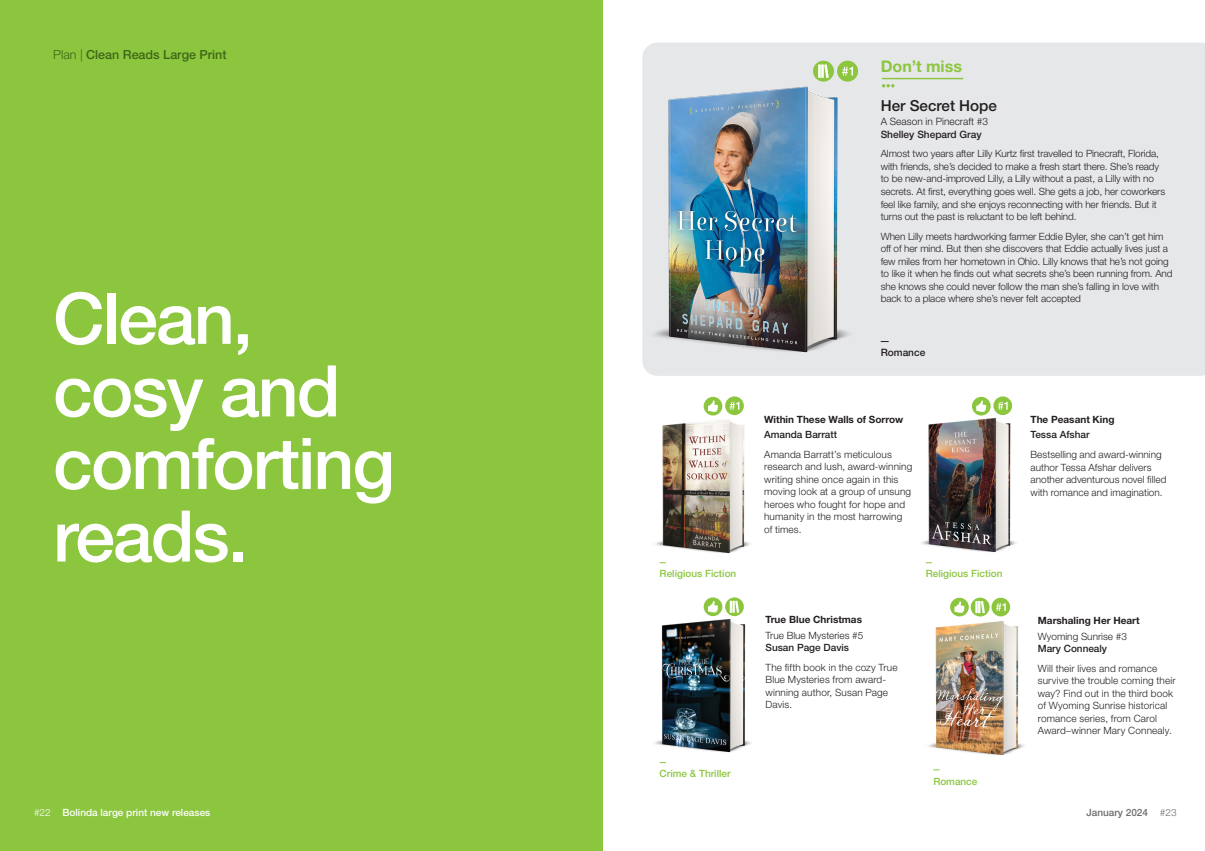
<style>
.page{position:relative;width:1205px;height:851px;background:#fff}
.page>*{position:absolute;margin:0;border:0;box-sizing:border-box;transform-origin:0 0}
.Body_Copy{font:500 71.25px/72.5px "Helvetica Neue LT Std";letter-spacing:-.025em;color:#fff}
.t1{font:700 16px "Helvetica Neue LT Std";color:#8bc63e}
.Box_-_01_Heading{font:500 15.25px "Helvetica Neue LT Std";color:#231f20}
.t2{font:500 12.5px "Helvetica Neue LT Std";color:#3e6617}
.Box___02_Subtitle_series{font:300 10.12px "Helvetica Neue LT Std";color:#231f20}
.Box_-_03_Author{font:500 10.12px "Helvetica Neue LT Std";color:#231f20}
._05-GENRE___MONTH{font:500 10.12px "Helvetica Neue LT Std";color:#231f20}
.Box_-_04_Teaser{font:300 10px/12.5px "Helvetica Neue LT Std";letter-spacing:-.01em;color:#231f20}
._04_-_Teaser{font:300 10px/12.5px "Helvetica Neue LT Std";letter-spacing:.015em;color:#231f20}
._01_-_Title{font:700 10px "Helvetica Neue LT Std";color:#231f20}
.Month{font:500 10px "Helvetica Neue LT Std";color:#8bc63e}
._03_-_Author{font:500 10px "Helvetica Neue LT Std";color:#231f20}
._02_-_Subtitle_series{font:300 10px "Helvetica Neue LT Std";color:#231f20}
.t3{font:500 10px "Helvetica Neue LT Std";color:#fff}
.t4{font:500 10px "Helvetica Neue LT Std";color:#6c6d70}
.s1{font-weight:300}
</style>
<div class="page">
<div style="left:0;top:0;width:602px;height:850px;background:#8bc63e"></div>
<img style="left:655px;top:419px;width:95px;height:135px">
<div style="left:642px;top:43px;width:563px;height:333px;background:#e6e7e9"></div>
<hr style="left:882px;top:78px;width:81px;height:1px;background:#8bc63e">
<svg style="left:882px;top:84px;width:12px;height:3px"></svg>
<img style="left:642px;top:82px;width:226px;height:275px">
<img style="left:921px;top:415px;width:95px;height:138px">
<img style="left:655px;top:616px;width:96px;height:137px">
<div style="left:704px;top:397px;width:18px;height:18px;background:#8bc63e;border-radius:50%"></div>
<svg style="left:708px;top:400px;width:10px;height:12px"></svg>
<div style="left:972px;top:397px;width:18px;height:18px;background:#8bc63e;border-radius:50%"></div>
<svg style="left:976px;top:400px;width:10px;height:12px"></svg>
<img style="left:929px;top:621px;width:95px;height:135px">
<div style="left:704px;top:597px;width:18px;height:19px;background:#8bc63e;border-radius:50%"></div>
<svg style="left:708px;top:601px;width:10px;height:11px"></svg>
<svg style="left:950px;top:597px;width:19px;height:19px"></svg>
<svg style="left:954px;top:601px;width:10px;height:11px"></svg>
<svg style="left:970px;top:597px;width:19px;height:19px"></svg>
<svg style="left:975px;top:601px;width:10px;height:12px"></svg>
<svg style="left:991px;top:597px;width:19px;height:19px"></svg>
<svg style="left:996px;top:603px;width:9px;height:8px"></svg>
<div style="left:837px;top:61px;width:21px;height:21px;background:#8bc63e;border-radius:50%"></div>
<svg style="left:842px;top:67px;width:11px;height:8px"></svg>
<svg style="left:725px;top:396px;width:19px;height:19px"></svg>
<svg style="left:729px;top:402px;width:10px;height:7px"></svg>
<svg style="left:993px;top:396px;width:19px;height:19px"></svg>
<svg style="left:998px;top:402px;width:9px;height:7px"></svg>
<div style="left:813px;top:61px;width:21px;height:21px;background:#8bc63e;border-radius:50%"></div>
<hr style="left:818px;top:64px;width:3px;height:14px;background:#fff">
<hr style="left:821px;top:64px;width:3px;height:14px;background:#fff">
<svg style="left:824px;top:64px;width:5px;height:14px"></svg>
<svg style="left:725px;top:597px;width:19px;height:19px"></svg>
<svg style="left:730px;top:600px;width:9px;height:12px"></svg>
<p class="t2" style="left:53px;top:47px;width:175px"><span class="s1">Plan |</span> Clean Reads Large Print</p>
<p class="Body_Copy" style="left:53px;top:281px;width:343px">Clean, cosy and comforting reads.</p>
<p class="Month" style="left:660px;top:567px;width:78px">Religious Fiction</p>
<p class="Month" style="left:660px;top:767px;width:72px">Crime &amp; Thriller</p>
<p class="t1" style="left:881px;top:56px;width:83px">Don’t miss</p>
<p class="Box_-_01_Heading" style="left:881px;top:96px;width:118px">Her Secret Hope</p>
<p class="Box___02_Subtitle_series" style="left:881px;top:115px;width:109px">A Season in Pinecraft #3</p>
<p class="Box_-_03_Author" style="left:881px;top:128px;width:103px">Shelley Shepard Gray</p>
<p class="Box_-_04_Teaser" style="left:881px;top:147px;width:286px">Almost two years after Lilly Kurtz first travelled to Pinecraft, Florida, with friends, she’s decided to make a fresh start there. She’s ready to be new-and-improved Lilly, a Lilly without a past, a Lilly with no secrets. At first, everything goes well. She gets a job, her coworkers feel like family, and she enjoys reconnecting with her friends. But it turns out the past is reluctant to be left behind.</p>
<p class="Box_-_04_Teaser" style="left:881px;top:230px;width:293px">When Lilly meets hardworking farmer Eddie Byler, she can’t get him off of her mind. But then she discovers that Eddie actually lives just a few miles from her hometown in Ohio. Lilly knows that he’s not going to like it when he finds out what secrets she’s been running from. And she knows she could never follow the man she’s falling in love with back to a place where she’s never felt accepted</p>
<p class="_05-GENRE___MONTH" style="left:881px;top:347px;width:46px">Romance</p>
<p class="_01_-_Title" style="left:764px;top:412px;width:141px">Within These Walls of Sorrow</p>
<p class="_03_-_Author" style="left:764px;top:428px;width:74px">Amanda Barratt</p>
<p class="_04_-_Teaser" style="left:764px;top:447px;width:150px">Amanda Barratt’s meticulous research and lush, award-winning writing shine once again in this moving look at a group of unsung heroes who fought for hope and humanity in the most harrowing of times.</p>
<p class="_01_-_Title" style="left:765px;top:613px;width:98px">True Blue Christmas</p>
<p class="_02_-_Subtitle_series" style="left:765px;top:629px;width:99px">True Blue Mysteries #5</p>
<p class="_03_-_Author" style="left:765px;top:641px;width:85px">Susan Page Davis</p>
<p class="_04_-_Teaser" style="left:765px;top:660px;width:134px">The fifth book in the cozy True<br>Blue Mysteries from award&shy;winning author, Susan Page<br>Davis.</p>
<p class="Month" style="left:926px;top:567px;width:78px">Religious Fiction</p>
<p class="Month" style="left:933px;top:774px;width:46px">Romance</p>
<p class="_01_-_Title" style="left:1030px;top:413px;width:85px">The Peasant King</p>
<p class="_03_-_Author" style="left:1030px;top:429px;width:60px">Tessa Afshar</p>
<p class="_04_-_Teaser" style="left:1030px;top:448px;width:137px">Bestselling and award-winning author Tessa Afshar delivers another adventurous novel filled with romance and imagination.</p>
<p class="_01_-_Title" style="left:1038px;top:614px;width:103px">Marshaling Her Heart</p>
<p class="_02_-_Subtitle_series" style="left:1038px;top:630px;width:91px">Wyoming Sunrise #3</p>
<p class="_03_-_Author" style="left:1038px;top:642px;width:71px">Mary Connealy</p>
<p class="_04_-_Teaser" style="left:1038px;top:661px;width:139px">Will their lives and romance survive the trouble coming their way? Find out in the third book of Wyoming Sunrise historical romance series, from Carol<br>Award–winner Mary Connealy.</p>
<p class="t3" style="left:34px;top:805px;width:178px"><span class="s1">#22</span> Bolinda large print new releases</p>
<p class="t4" style="left:1086px;top:805px;width:92px">January 2024 <span class="s1">#23</span></p>
</div>
